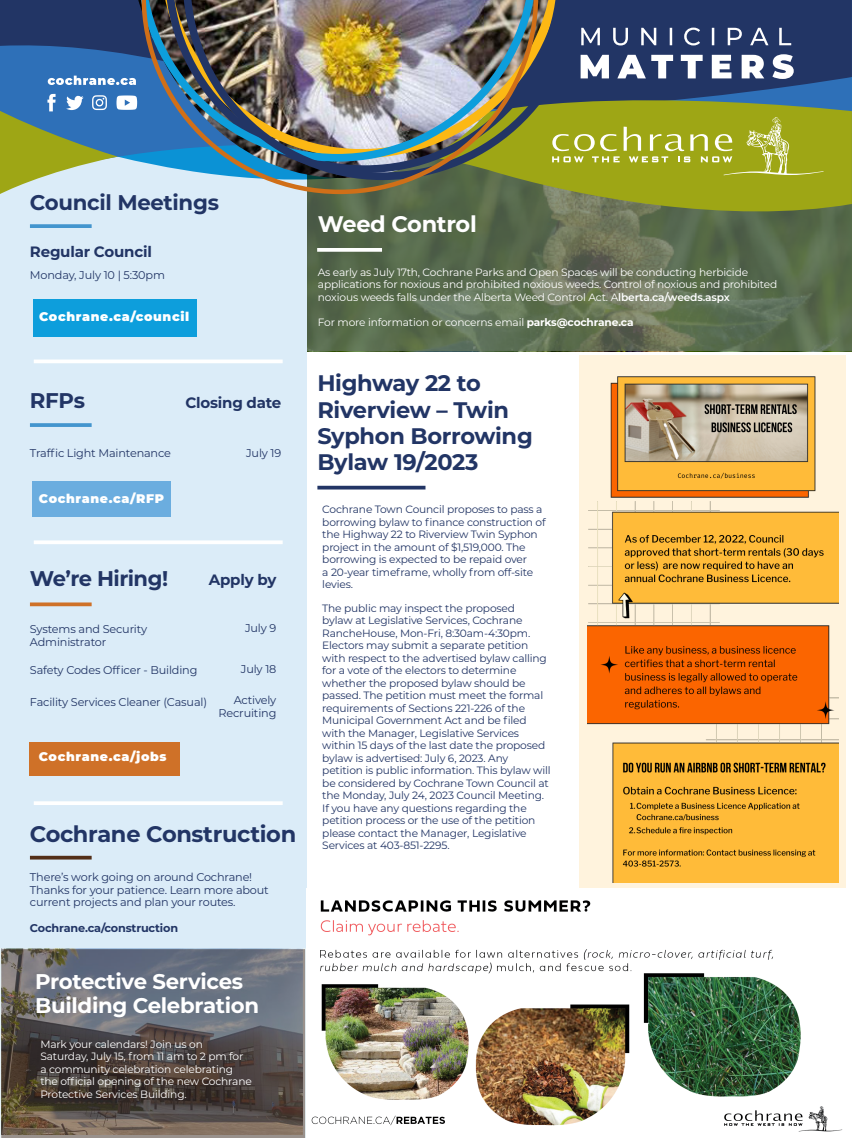
<style>
.page{position:relative;width:852px;height:1138px;background:#fff}
.page>*{position:absolute;margin:0;border:0;box-sizing:border-box;transform-origin:0 0}
.H1_Bold{font:700 22.5px/26.2px "Montserrat";letter-spacing:-.015em;color:#223565}
.H1_Bold-2{font:700 22.5px "Montserrat";letter-spacing:-.015em;color:#fff}
.H1_Bold-3{font:700 21.25px/23.8px "Montserrat";letter-spacing:-.015em;color:#fff}
.H1_Bold-4{font:700 21.25px "Montserrat";letter-spacing:-.015em;color:#223565}
.Body__Bold{font:700 15px "Montserrat";letter-spacing:-.015em;color:#223565}
.Buttons{font:900 12.5px "Montserrat";letter-spacing:.05em;color:#fff}
.Body__Bold-2{font:11.25px/12.5px "Montserrat";letter-spacing:-.015em;color:#223565}
.t1{font:700 11.25px "Montserrat";letter-spacing:-.015em;color:#223565}
.Paragraph_Style__8_5pt{font:10.62px/12.5px "Montserrat";letter-spacing:-.015em;color:#223565}
.Paragraph_Style__8_5pt-2{font:10.62px/12.5px "Montserrat";letter-spacing:-.015em;color:#fff}
.s1{font-weight:600}
.s2{font-weight:700}
</style>
<div class="page">
<svg style="left:306px;top:225px;width:545px;height:125px;background:#5d6e51"></svg>
<div style="left:0;top:0;width:306px;height:1138px;background:#dbecf8"></div>
<div style="left:34px;top:299px;width:163px;height:38px;background:#0d9edc"></div>
<hr style="left:30px;top:224px;width:62px;height:4px;background:#4395ce">
<svg style="left:317px;top:248px;width:65px;height:4px"></svg>
<div style="left:32px;top:481px;width:139px;height:36px;background:#6baddf"></div>
<div style="left:30px;top:742px;width:150px;height:33px;background:#cf7128"></div>
<svg style="left:30px;top:602px;width:62px;height:4px"></svg>
<svg style="left:30px;top:423px;width:62px;height:4px"></svg>
<svg style="left:34px;top:359px;width:248px;height:4px"></svg>
<svg style="left:34px;top:540px;width:248px;height:4px"></svg>
<hr style="left:34px;top:801px;width:248px;height:4px;background:#fff">
<hr style="left:30px;top:856px;width:62px;height:3px;background:#532f18">
<svg style="left:0;top:948px;width:306px;height:190px;background:#5f5b5c"></svg>
<hr style="left:317px;top:486px;width:108px;height:3px;background:#223565">
<svg style="left:0;top:0;width:851px;height:69px;background:#233c70"></svg>
<svg style="left:0;top:69px;width:851px;height:156px"></svg>
<svg style="left:582px;top:117px;width:241px;height:58px;background:#a9b030"></svg>
<svg style="left:48px;top:76px;width:88px;height:9px"></svg>
<svg style="left:92px;top:95px;width:15px;height:15px"></svg>
<svg style="left:66px;top:96px;width:17px;height:14px"></svg>
<svg style="left:47px;top:94px;width:9px;height:17px"></svg>
<svg style="left:116px;top:95px;width:21px;height:15px"></svg>
<svg style="left:582px;top:28px;width:208px;height:17px;background:#526186"></svg>
<svg style="left:582px;top:54px;width:211px;height:25px"></svg>
<svg style="left:538px;top:0;width:44px;height:180px;background:#677046"></svg>
<img style="left:141px;top:0;width:397px;height:194px">
<div style="left:579px;top:355px;width:266px;height:533px;background:#fff3dd"></div>
<img style="left:587px;top:376px;width:250px;height:507px">
<img style="left:311px;top:900px;width:532px;height:232px">
<p class="H1_Bold-4" style="left:30px;top:188px;width:190px">Council Meetings</p>
<p class="Body__Bold" style="left:30px;top:240px;width:123px">Regular Council</p>
<p class="Body__Bold-2" style="left:30px;top:268px;width:136px">Monday, July 10 | 5:30pm</p>
<p class="Buttons" style="left:39px;top:307px;width:151px">Cochrane.ca/council</p>
<p class="H1_Bold-4" style="left:30px;top:385px;width:57px">RFPs</p>
<p class="Body__Bold" style="left:185px;top:392px;width:97px">Closing date</p>
<h1 class="Body__Bold-2" style="left:30px;top:446px;width:142px">Traffic Light Maintenance</h1>
<h1 class="Body__Bold-2" style="left:246px;top:446px;width:37px">July 19</h1>
<p class="Buttons" style="left:39px;top:489px;width:127px">Cochrane.ca/RFP</p>
<p class="H1_Bold-4" style="left:30px;top:563px;width:140px">We’re Hiring!</p>
<p class="Body__Bold" style="left:209px;top:568px;width:69px">Apply by</p>
<h1 class="Body__Bold-2" style="left:30px;top:623px;width:119px">Systems and Security<br>Administrator</h1>
<h1 class="Body__Bold-2" style="left:245px;top:621px;width:33px">July 9</h1>
<h1 class="Body__Bold-2" style="left:30px;top:663px;width:169px">Safety Codes Officer - Building</h1>
<h1 class="Body__Bold-2" style="left:241px;top:662px;width:37px">July 18</h1>
<h1 class="Body__Bold-2" style="left:30px;top:695px;width:178px">Facility Services Cleaner (Casual)</h1>
<h1 class="Body__Bold-2" style="left:218px;top:694px;width:59px;text-align:right">Actively<br>Recruiting</h1>
<p class="Buttons" style="left:39px;top:747px;width:129px">Cochrane.ca/jobs</p>
<p class="H1_Bold" style="left:30px;top:820px;width:268px">Cochrane Construction</p>
<h1 class="Body__Bold-2" style="left:30px;top:871px;width:240px">There’s work going on around Cochrane!<br>Thanks for your patience. Learn more about current projects and plan your routes.</h1>
<h1 class="t1" style="left:30px;top:919px;width:150px">Cochrane.ca/construction</h1>
<p class="H1_Bold-3" style="left:35px;top:969px;width:225px">Protective Services<br>Building Celebration</p>
<p class="Paragraph_Style__8_5pt-2" style="left:40px;top:1037px;width:213px">Mark your calendars! Join us on Saturday, July 15, from 11 am to 2 pm for a community celebration celebrating the official opening of the new Cochrane Protective Services Building.</p>
<p class="H1_Bold-2" style="left:318px;top:208px;width:160px">Weed Control</p>
<p class="Paragraph_Style__8_5pt-2" style="left:318px;top:265px;width:460px">As early as July 17th, Cochrane Parks and Open Spaces will be conducting herbicide applications for noxious and prohibited noxious weeds. Control of noxious and prohibited noxious weeds falls under the Alberta Weed Control Act. A<span class="s1">lberta.ca/weeds.aspx</span></p>
<p class="Paragraph_Style__8_5pt-2" style="left:318px;top:315px;width:317px">For more information or concerns email <span class="s2">parks@cochrane.ca</span></p>
<p class="H1_Bold" style="left:317px;top:369px;width:217px">Highway 22 to<br>Riverview – Twin<br>Syphon Borrowing<br>Bylaw 19/2023</p>
<p class="Paragraph_Style__8_5pt" style="left:322px;top:503px;width:225px">Cochrane Town Council proposes to pass a borrowing bylaw to finance construction of the Highway 22 to Riverview Twin Syphon project in the amount of $1,519,000. The borrowing is expected to be repaid over<br>a 20-year timeframe, wholly from off-site levies.</p>
<p class="Paragraph_Style__8_5pt" style="left:322px;top:601px;width:230px">The public may inspect the proposed<br>bylaw at Legislative Services, Cochrane RancheHouse, Mon-Fri, 8:30am-4:30pm.<br>Electors may submit a separate petition with respect to the advertised bylaw calling for a vote of the electors to determine whether the proposed bylaw should be passed. The petition must meet the formal requirements of Sections 221-226 of the Municipal Government Act and be filed with the Manager, Legislative Services within 15 days of the last date the proposed bylaw is advertised: July 6, 2023. Any petition is public information. This bylaw will be considered by Cochrane Town Council at the Monday, July 24, 2023 Council Meeting.<br>If you have any questions regarding the petition process or the use of the petition please contact the Manager, Legislative Services at 403-851-2295.</p>
</div>
